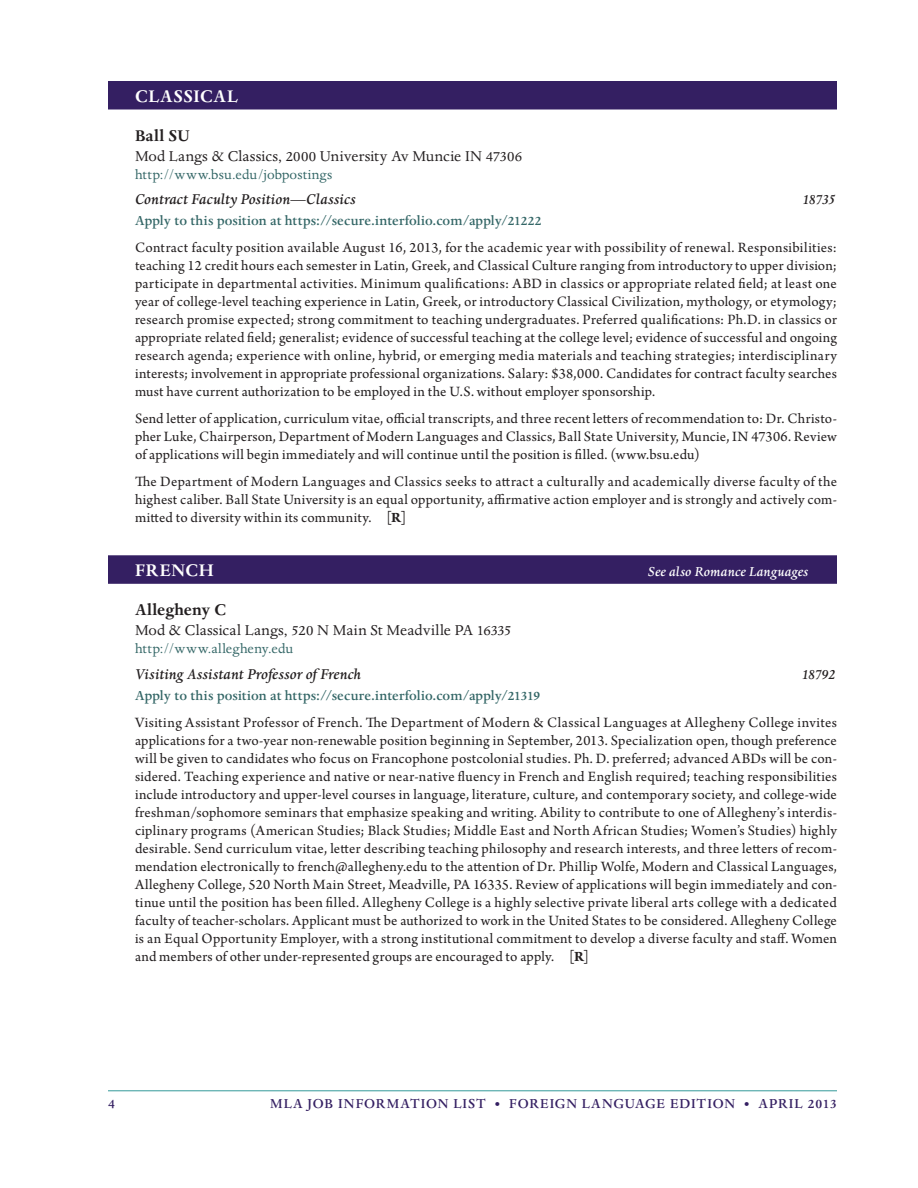
<style>
.page{position:relative;width:918px;height:1188px;background:#fff}
.page>*{position:absolute;margin:0;border:0;box-sizing:border-box;transform-origin:0 0}
._1Head{font:700 19.5px "Dante MT Std";letter-spacing:.03em;color:#fff}
.Institution_norule{font:700 18px "Dante MT Std";letter-spacing:.005em;color:#231f20}
.Address{font:16.5px "Dante MT Std";color:#231f20}
.Position{font:italic 500 16.5px "Dante MT Std";color:#231f20}
.Description{font:15px/18px "Arno Pro";letter-spacing:.01em;color:#231f20;text-align:justify}
.Apply_URL{font:500 15px "Dante MT Std";letter-spacing:.005em;color:#366}
.t1{font:500 15px "Dante MT Std";letter-spacing:.05em;color:#341f62}
.Alt_URL{font:15px "Dante MT Std";letter-spacing:.035em;color:#366}
._1Head-2{font:italic 500 15px "Dante MT Std";letter-spacing:.005em;color:#fff}
.s1{font-weight:700}
</style>
<div class="page">
<hr style="left:108px;top:1090px;width:729px;height:1px;background:#399">
<div style="left:108px;top:81px;width:729px;height:18px;background:#341f62"></div>
<div style="left:108px;top:98px;width:729px;height:12px;background:#341f62"></div>
<div style="left:108px;top:555px;width:729px;height:18px;background:#341f62"></div>
<div style="left:108px;top:572px;width:729px;height:12px;background:#341f62"></div>
<p class="_1Head" style="left:135px;top:86px;width:105px">CLASSICAL</p>
<p class="Institution_norule" style="left:135px;top:126px;width:56px">Ball SU</p>
<p class="Address" style="left:135px;top:146px;width:389px">Mod Langs &amp; Classics, 2000 University Av Muncie IN 47306</p>
<p class="Alt_URL" style="left:135px;top:165px;width:199px">http://www.bsu.edu/jobpostings</p>
<p class="Position" style="left:135px;top:190px;width:222px">Contract Faculty Position—Classics</p>
<p class="Position" style="left:802px;top:190px;width:35px">18735</p>
<p class="Apply_URL" style="left:135px;top:213px;width:408px">Apply to this position at https://secure.interfolio.com/apply/21222</p>
<p class="Description" style="left:135px;top:240px;width:704px">Contract faculty position available August 16, 2013, for the academic year with possibility of renewal. Responsibilities: teaching 12 credit hours each semester in Latin, Greek, and Classical Culture ranging from introductory to upper division; participate in departmental activities. Minimum qualifications: ABD in classics or appropriate related field; at least one year of college-level teaching experience in Latin, Greek, or introductory Classical Civilization, mythology, or etymology; research promise expected; strong commitment to teaching undergraduates. Preferred qualifications: Ph.D. in classics or appropriate related field; generalist; evidence of successful teaching at the college level; evidence of successful and ongoing research agenda; experience with online, hybrid, or emerging media materials and teaching strategies; interdisciplinary interests; involvement in appropriate professional organizations. Salary: $38,000. Candidates for contract faculty searches must have current authorization to be employed in the U.S. without employer sponsorship.</p>
<p class="Description" style="left:135px;top:411px;width:703px">Send letter of application, curriculum vitae, official transcripts, and three recent letters of recommendation to: Dr. Christo&shy;pher Luke, Chairperson, Department of Modern Languages and Classics, Ball State University, Muncie, IN 47306. Review of applications will begin immediately and will continue until the position is filled. (www.bsu.edu)</p>
<p class="Description" style="left:135px;top:474px;width:704px">The Department of Modern Languages and Classics seeks to attract a culturally and academically diverse faculty of the highest caliber. Ball State University is an equal opportunity, affirmative action employer and is strongly and actively com&shy;mitted to diversity within its community. <span class="s1">[R]</span></p>
<p class="_1Head" style="left:135px;top:560px;width:80px">FRENCH</p>
<p class="_1Head-2" style="left:648px;top:564px;width:162px">See also Romance Languages</p>
<p class="Institution_norule" style="left:135px;top:600px;width:93px">Allegheny C</p>
<p class="Address" style="left:135px;top:620px;width:378px">Mod &amp; Classical Langs, 520 N Main St Meadville PA 16335</p>
<p class="Alt_URL" style="left:135px;top:640px;width:160px">http://www.allegheny.edu</p>
<p class="Position" style="left:135px;top:665px;width:228px">Visiting Assistant Professor of French</p>
<p class="Position" style="left:802px;top:665px;width:35px">18792</p>
<p class="Apply_URL" style="left:135px;top:687px;width:407px">Apply to this position at https://secure.interfolio.com/apply/21319</p>
<p class="Description" style="left:135px;top:714px;width:704px">Visiting Assistant Professor of French. The Department of Modern &amp; Classical Languages at Allegheny College invites applications for a two-year non-renewable position beginning in September, 2013. Specialization open, though preference will be given to candidates who focus on Francophone postcolonial studies. Ph. D. preferred; advanced ABDs will be con&shy;sidered. Teaching experience and native or near-native fluency in French and English required; teaching responsibilities include introductory and upper-level courses in language, literature, culture, and contemporary society, and college-wide freshman/sophomore seminars that emphasize speaking and writing. Ability to contribute to one of Allegheny’s interdis&shy;ciplinary programs (American Studies; Black Studies; Middle East and North African Studies; Women’s Studies) highly desirable. Send curriculum vitae, letter describing teaching philosophy and research interests, and three letters of recom&shy;mendation electronically to french@allegheny.edu to the attention of Dr. Phillip Wolfe, Modern and Classical Languages, Allegheny College, 520 North Main Street, Meadville, PA 16335. Review of applications will begin immediately and con&shy;tinue until the position has been filled. Allegheny College is a highly selective private liberal arts college with a dedicated faculty of teacher-scholars. Applicant must be authorized to work in the United States to be considered. Allegheny College is an Equal Opportunity Employer, with a strong institutional commitment to develop a diverse faculty and staff. Women and members of other under-represented groups are encouraged to apply. <span class="s1">[R]</span></p>
<p class="t1" style="left:108px;top:1095px;width:8px">4</p>
<p class="t1" style="left:270px;top:1095px;width:568px">MLA JOB INFORMATION LIST • FOREIGN LANGUAGE EDITION • APRIL 2013</p>
</div>
